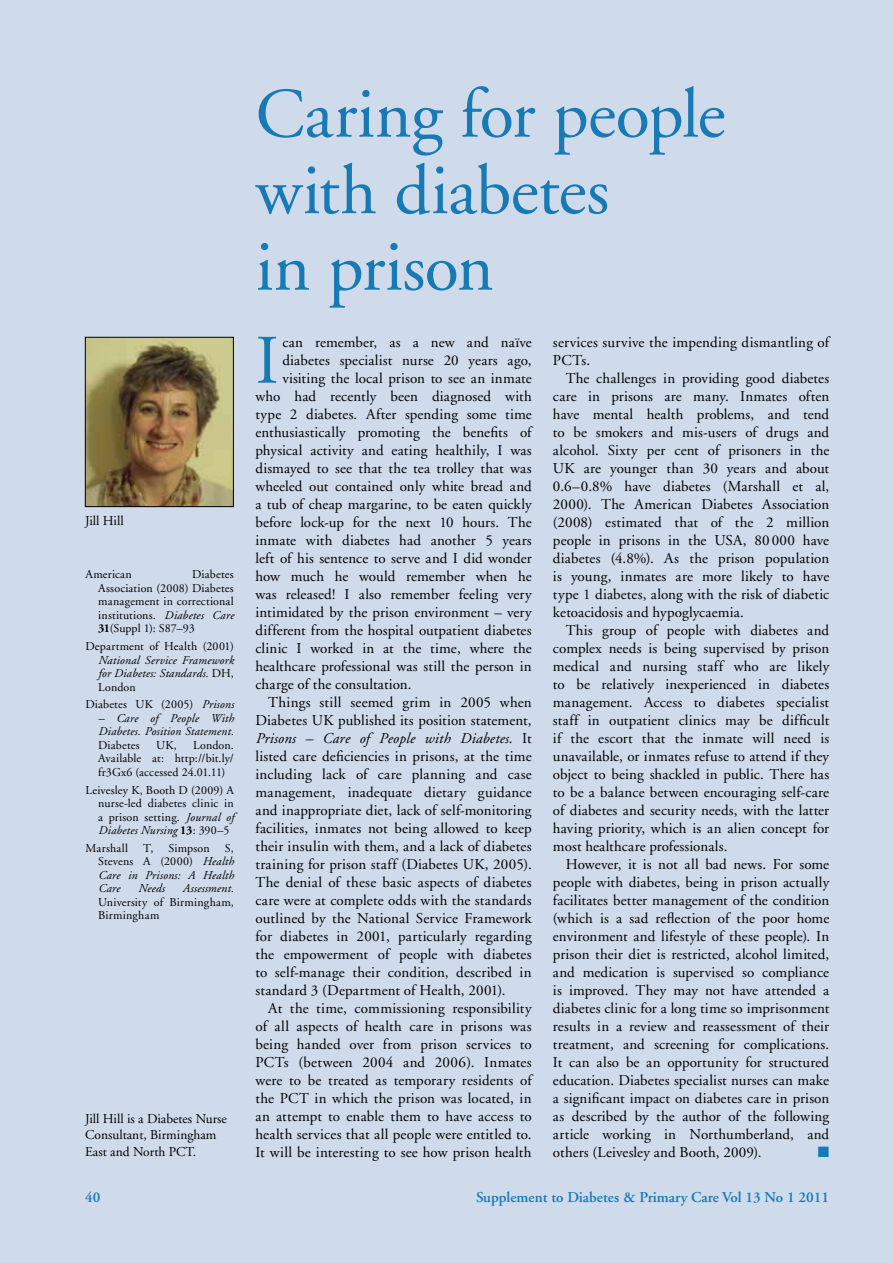
<style>
.page{position:relative;width:893px;height:1263px;background:#cfdaeb}
.page>*{position:absolute;margin:0;border:0;box-sizing:border-box;transform-origin:0 0}
.t1{font:70.5px/76.5px "Adobe Garamond";letter-spacing:-.01em;color:#187ab5}
.t2{font:69.3px "Adobe Garamond";color:#187ab5}
.t3{font:15px/18px "Adobe Garamond";letter-spacing:.01em;color:#000;text-align:justify}
.t4{font:600 15px "Adobe Garamond";color:#187ab5}
.t5{font:italic 15px "Adobe Garamond";letter-spacing:.01em;color:#000}
.t6{font:15px "Zapf Dingbats ITC";color:#187ab5}
.t7{font:13.5px/16.2px "Adobe Garamond";color:#000}
.t8{font:12px/13.5px "Adobe Garamond";letter-spacing:.015em;color:#000;text-align:justify}
.t9{font:italic 12px/13.5px "Adobe Garamond";letter-spacing:.015em;color:#000;text-align:justify}
.s1{font-style:italic}
.s2{font-weight:700}
.s3{font-style:normal}
</style>
<div class="page">
<img style="left:87px;top:339px;width:145px;height:166px">
<div style="left:85px;top:337px;width:149px;height:170px;border:1px solid #000"></div>
<p class="t7" style="left:85px;top:513px;width:40px">Jill Hill</p>
<p class="t8" style="left:98px;top:568px;width:137px;text-indent:94px">Diabetes Association (2008) Diabetes management in correctional institutions. <span class="s1">Diabetes Care </span><span class="s2">31</span>(Suppl 1): S87–93</p>
<p class="t8" style="left:85px;top:640px;width:150px">Department of Health (2001)</p>
<p class="t9" style="left:98px;top:653px;width:137px">National Service Framework for Diabetes: Standards. <span class="s3">DH, London</span></p>
<p class="t8" style="left:85px;top:698px;width:150px">Diabetes UK (2005) <span class="s1">Prisons</span></p>
<p class="t9" style="left:98px;top:712px;width:137px">– Care of People With<br>Diabetes. Position Statement.</p>
<p class="t8" style="left:98px;top:738px;width:43px">Diabetes</p>
<p class="t8" style="left:156px;top:738px;width:22px">UK,</p>
<p class="t8" style="left:85px;top:568px;width:48px">American</p>
<p class="t8" style="left:98px;top:738px;width:137px;text-indent:95px">London.<br>Available at: http://bit.ly/ fr3Gx6 (accessed 24.01.11)</p>
<p class="t8" style="left:98px;top:783px;width:137px;text-indent:-13px">Leivesley K, Booth D (2009) A nurse-led diabetes clinic in a prison setting. <span class="s1">Journal of Diabetes Nursing</span> <span class="s2">13</span>: 390–5</p>
<p class="t8" style="left:85px;top:841px;width:44px">Marshall</p>
<p class="t8" style="left:143px;top:841px;width:12px">T,</p>
<p class="t8" style="left:169px;top:841px;width:43px">Simpson</p>
<p class="t9" style="left:98px;top:842px;width:137px;text-indent:127px"><span class="s3">S, Stevens A (2000)</span> Health Care in Prisons: A Health Care</p>
<p class="t9" style="left:138px;top:882px;width:28px">Needs</p>
<p class="t9" style="left:183px;top:882px;width:53px">Assessment.</p>
<p class="t8" style="left:98px;top:895px;width:137px">University of Birmingham,<br>Birmingham</p>
<p class="t7" style="left:85px;top:1111px;width:143px">Jill Hill is a Diabetes Nurse<br>Consultant, Birmingham<br>East and North PCT.</p>
<h1 class="t1" style="left:255px;top:78px;width:471px">Caring for people with diabetes<br>in prison</h1>
<h2 class="t2" style="left:255px;top:324px;width:25px">I</h2>
<p class="t3" style="left:282px;top:333px;width:251px">can remember, as a new and naïve</p>
<p class="t3" style="left:553px;top:333px;width:278px">services survive the impending dismantling of<br>PCTs.</p>
<p class="t3" style="left:553px;top:369px;width:278px;text-indent:13px">The challenges in providing good diabetes care in prisons are many. Inmates often have mental health problems, and tend to be smokers and mis-users of drugs and alcohol. Sixty per cent of prisoners in the UK are younger than 30 years and about 0.6–0.8% have diabetes (Marshall et al, 2000). The American Diabetes Association (2008) estimated that of the 2 million people in prisons in the USA, 80 000 have diabetes (4.8%). As the prison population is young, inmates are more likely to have type 1 diabetes, along with the risk of diabetic ketoacidosis and hypoglycaemia.</p>
<p class="t3" style="left:553px;top:621px;width:278px;text-indent:13px">This group of people with diabetes and complex needs is being supervised by prison medical and nursing staff who are likely to be relatively inexperienced in diabetes management. Access to diabetes specialist staff in outpatient clinics may be difficult if the escort that the inmate will need is unavailable, or inmates refuse to attend if they object to being shackled in public. There has to be a balance between encouraging self-care of diabetes and security needs, with the latter having priority, which is an alien concept for most healthcare professionals.</p>
<p class="t3" style="left:553px;top:855px;width:278px;text-indent:13px">However, it is not all bad news. For some people with diabetes, being in prison actually facilitates better management of the condition (which is a sad reflection of the poor home environment and lifestyle of these people). In prison their diet is restricted, alcohol limited, and medication is supervised so compliance is improved. They may not have attended a diabetes clinic for a long time so imprisonment results in a review and reassessment of their treatment, and screening for complications.<br>It can also be an opportunity for structured education. Diabetes specialist nurses can make a significant impact on diabetes care in prison as described by the author of the following article working in Northumberland, and others (Leivesley and Booth, 2009).</p>
<p class="t3" style="left:282px;top:351px;width:251px">diabetes specialist nurse 20 years ago,</p>
<p class="t3" style="left:282px;top:369px;width:251px">visiting the local prison to see an inmate</p>
<p class="t3" style="left:255px;top:387px;width:278px">who had recently been diagnosed with</p>
<p class="t3" style="left:255px;top:405px;width:278px">type 2 diabetes. After spending some time</p>
<p class="t3" style="left:255px;top:423px;width:278px">enthusiastically promoting the benefits of</p>
<p class="t3" style="left:255px;top:441px;width:278px">physical activity and eating healthily, I was</p>
<p class="t3" style="left:255px;top:459px;width:278px">dismayed to see that the tea trolley that was</p>
<p class="t3" style="left:255px;top:477px;width:278px">wheeled out contained only white bread and</p>
<p class="t3" style="left:255px;top:495px;width:278px">a tub of cheap margarine, to be eaten quickly</p>
<p class="t3" style="left:255px;top:513px;width:278px">before lock-up for the next 10 hours. The</p>
<p class="t3" style="left:255px;top:531px;width:278px">inmate with diabetes had another 5 years</p>
<p class="t3" style="left:255px;top:549px;width:278px">left of his sentence to serve and I did wonder</p>
<p class="t3" style="left:255px;top:567px;width:278px">how much he would remember when he</p>
<p class="t3" style="left:255px;top:585px;width:278px">was released! I also remember feeling very</p>
<p class="t3" style="left:255px;top:603px;width:278px">intimidated by the prison environment – very</p>
<p class="t3" style="left:255px;top:621px;width:278px">different from the hospital outpatient diabetes</p>
<p class="t3" style="left:255px;top:639px;width:278px">clinic I worked in at the time, where the</p>
<p class="t3" style="left:255px;top:657px;width:278px">healthcare professional was still the person in</p>
<p class="t3" style="left:255px;top:675px;width:158px">charge of the consultation.</p>
<p class="t3" style="left:268px;top:693px;width:265px">Things still seemed grim in 2005 when</p>
<p class="t3" style="left:255px;top:711px;width:278px">Diabetes UK published its position statement,</p>
<p class="t5" style="left:255px;top:730px;width:278px">Prisons – Care of People with Diabetes<span class="s3">. It</span></p>
<p class="t3" style="left:255px;top:747px;width:278px">listed care deficiencies in prisons, at the time</p>
<p class="t3" style="left:255px;top:765px;width:278px">including lack of care planning and case</p>
<p class="t3" style="left:255px;top:783px;width:278px">management, inadequate dietary guidance</p>
<p class="t3" style="left:255px;top:801px;width:278px">and inappropriate diet, lack of self-monitoring</p>
<p class="t3" style="left:255px;top:819px;width:278px">facilities, inmates not being allowed to keep</p>
<p class="t3" style="left:255px;top:837px;width:278px">their insulin with them, and a lack of diabetes</p>
<p class="t3" style="left:255px;top:855px;width:278px">training for prison staff (Diabetes UK, 2005).</p>
<p class="t3" style="left:255px;top:873px;width:278px">The denial of these basic aspects of diabetes</p>
<p class="t3" style="left:255px;top:891px;width:278px">care were at complete odds with the standards</p>
<p class="t3" style="left:255px;top:909px;width:278px">outlined by the National Service Framework</p>
<p class="t3" style="left:255px;top:927px;width:278px">for diabetes in 2001, particularly regarding</p>
<p class="t3" style="left:255px;top:945px;width:278px">the empowerment of people with diabetes</p>
<p class="t3" style="left:255px;top:963px;width:278px">to self-manage their condition, described in</p>
<p class="t3" style="left:255px;top:981px;width:252px">standard 3 (Department of Health, 2001).</p>
<p class="t3" style="left:268px;top:999px;width:265px">At the time, commissioning responsibility</p>
<p class="t3" style="left:255px;top:1017px;width:278px">of all aspects of health care in prisons was</p>
<p class="t3" style="left:255px;top:1035px;width:278px">being handed over from prison services to</p>
<p class="t3" style="left:255px;top:1053px;width:278px">PCTs (between 2004 and 2006). Inmates</p>
<p class="t3" style="left:255px;top:1071px;width:278px">were to be treated as temporary residents of</p>
<p class="t3" style="left:255px;top:1089px;width:278px">the PCT in which the prison was located, in</p>
<p class="t3" style="left:255px;top:1107px;width:278px">an attempt to enable them to have access to</p>
<p class="t3" style="left:255px;top:1125px;width:278px">health services that all people were entitled to.</p>
<p class="t3" style="left:255px;top:1143px;width:278px">It will be interesting to see how prison health</p>
<p class="t6" style="left:818px;top:1144px;width:13px">■</p>
<p class="t4" style="left:85px;top:1189px;width:17px">40</p>
<p class="t4" style="left:476px;top:1189px;width:354px">Supplement to Diabetes &amp; Primary Care Vol 13 No 1 2011</p>
</div>
